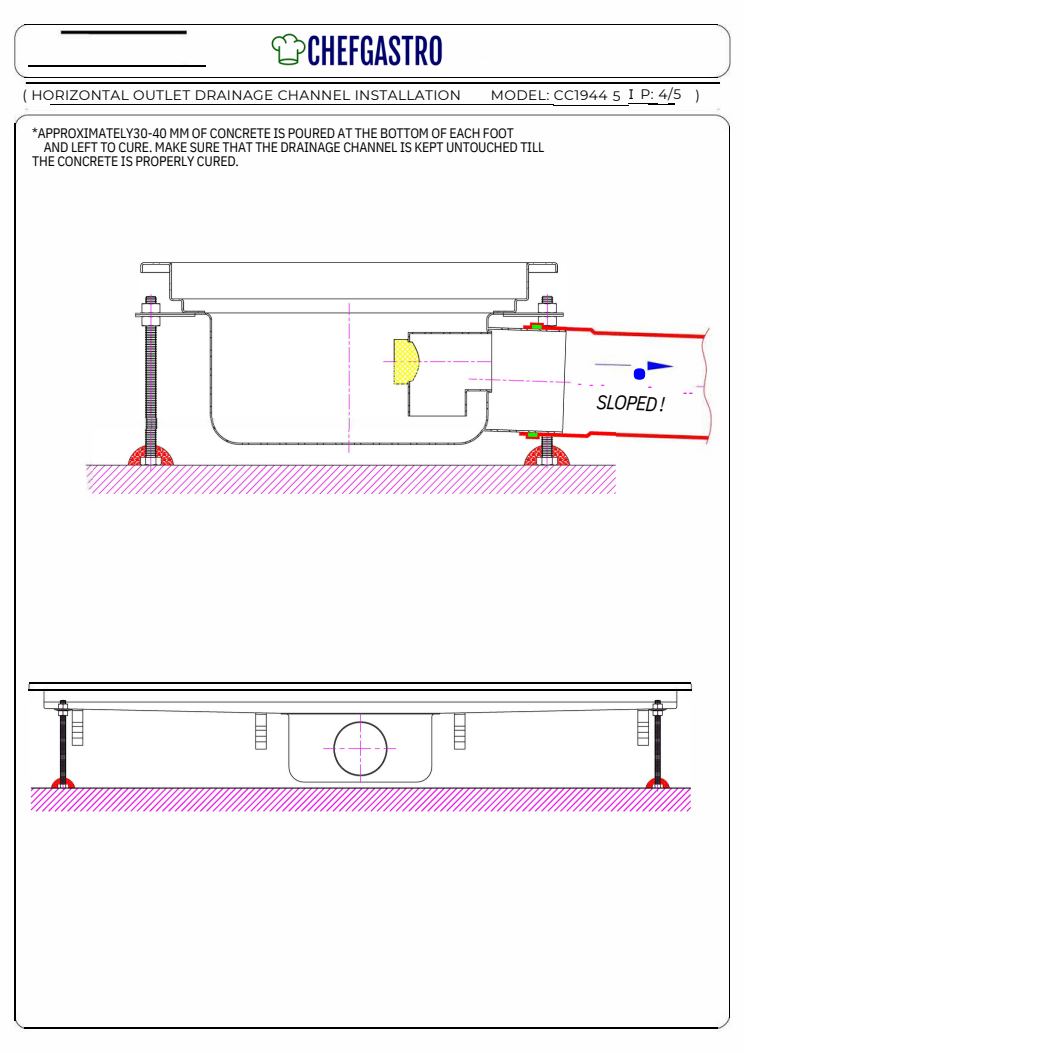
<style>
.page{position:relative;width:1053px;height:1053px;background:#fff}
.page>*{position:absolute;margin:0;border:0;box-sizing:border-box;transform-origin:0 0}
.t1{font:50px "IBM Plex Sans Cond";color:#0000fc}
.t2{font:italic 20px "IBM Plex Sans Cond";color:#000}
.t3{font:13.75px "IBM Plex Sans Cond";letter-spacing:-.015em;color:#000}
.t4{font:13.75px "Montserrat";letter-spacing:.025em;color:#000}
.t5{font:12.5px "IBM Plex Sans";color:#fc00fc}
.s1{font-family:"IBM Plex Sans";font-size:12.5px;color:#fc00fc}
</style>
<div class="page">
<img style="left:14px;top:24px;width:717px;height:1008px">
<img style="left:140px;top:262px;width:426px;height:155px">
<img style="left:94px;top:429px;width:522px;height:64px">
<img style="left:30px;top:699px;width:660px;height:112px">
<svg style="left:628px;top:103px;width:46px;height:2px"></svg>
<hr style="left:554px;top:105px;width:74px;height:1px;background:#000">
<hr style="left:501px;top:104px;width:53px;height:1px;background:#000">
<hr style="left:50px;top:104px;width:451px;height:1px;background:#000">
<hr style="left:24px;top:24px;width:693px;height:1px;background:#000">
<hr style="left:25px;top:77px;width:692px;height:1px;background:#000">
<hr style="left:27px;top:83px;width:692px;height:1px;background:#000">
<hr style="left:29px;top:66px;width:176px;height:1px;background:#000">
<hr style="left:15px;top:123px;width:1px;height:897px;background:#000">
<hr style="left:729px;top:126px;width:1px;height:891px;background:#000">
<hr style="left:29px;top:683px;width:661px;height:1px;background:#000">
<hr style="left:29px;top:690px;width:662px;height:1px;background:#000">
<hr style="left:24px;top:1028px;width:693px;height:1px;background:#000">
<img style="left:269px;top:25px;width:175px;height:44px">
<svg style="left:578px;top:384px;width:26px;height:2px"></svg>
<p class="t4" style="left:22px;top:87px;width:440px">( HORIZONTAL OUTLET DRAINAGE CHANNEL INSTALLATION</p>
<p class="t4" style="left:491px;top:87px;width:131px">MODEL: CC1944 5</p>
<p class="t4" style="left:640px;top:86px;width:61px">P: 4/5 )</p>
<p class="t3" style="left:32px;top:123px;width:483px">*APPROXIMATELY30-40 MM OF CONCRETE IS POURED AT THE BOTTOM OF EACH FOOT</p>
<p class="t3" style="left:44px;top:138px;width:502px">AND LEFT TO CURE. MAKE SURE THAT THE DRAINAGE CHANNEL IS KEPT UNTOUCHED TILL</p>
<p class="t3" style="left:32px;top:152px;width:208px">THE CONCRETE IS PROPERLY CURED.</p>
<p class="t3" style="left:628px;top:85px;width:6px">I</p>
<h1 class="t1" style="left:630px;top:338px;width:24px">•<span class="s1">-</span></h1>
<h2 class="t2" style="left:597px;top:388px;width:70px;rotate:2deg">SLOPED !</h2>
<p class="t5" style="left:682px;top:384px;width:12px">--</p>
</div>
